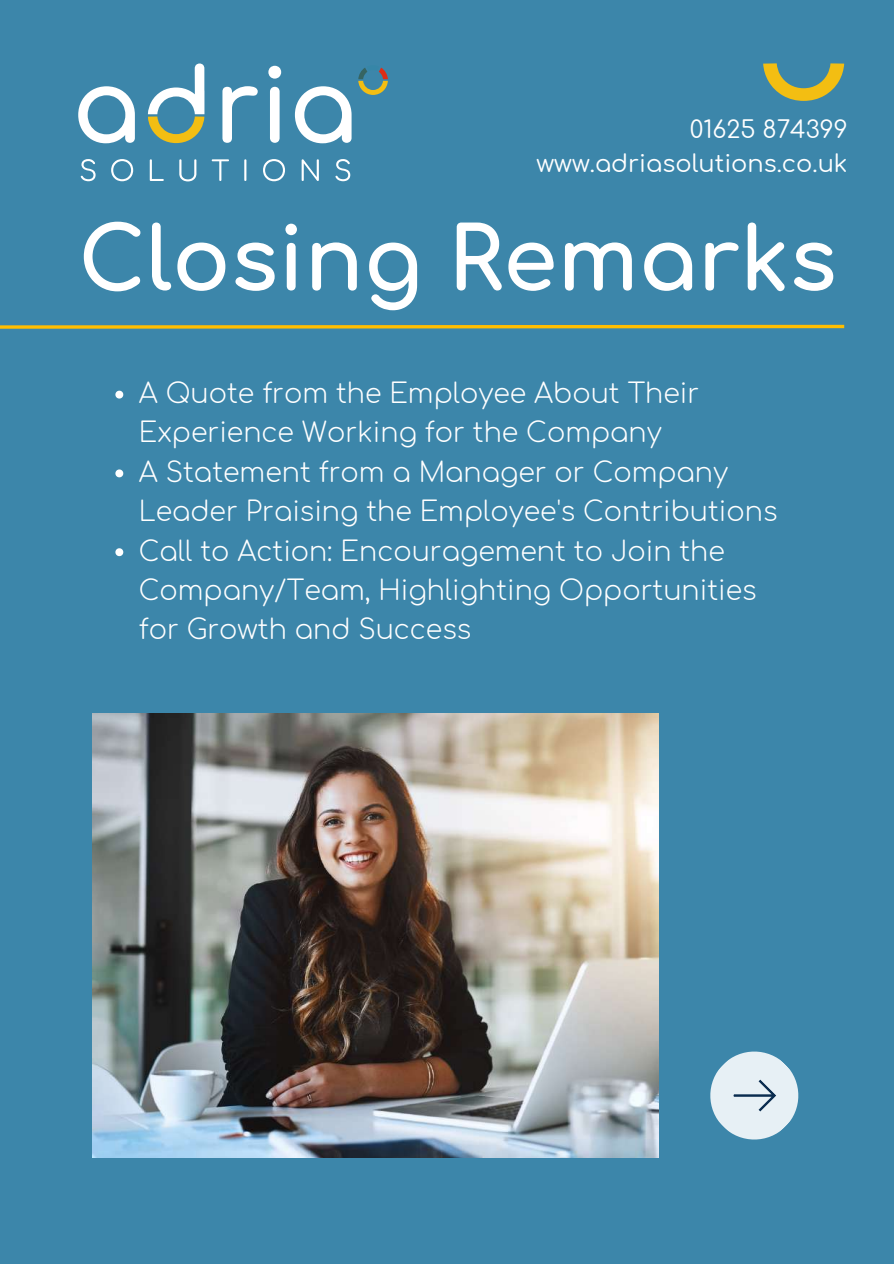
<style>
.page{position:relative;width:894px;height:1264px;background:#fff}
.page>*{position:absolute;margin:0;border:0;box-sizing:border-box;transform-origin:0 0}
.t1{font:700 87px "Comfortaa";color:#fff}
.t2{font:300 27px/39.3px "Comfortaa";color:#fff}
.t3{font:24px/33.8px "Comfortaa";color:#fff;text-align:right}
</style>
<div class="page">
<div style="left:0;top:0;width:893px;height:1263px;background:#3c86aa"></div>
<img style="left:93px;top:713px;width:565px;height:444px">
<svg style="left:115px;top:390px;width:8px;height:8px"></svg>
<svg style="left:115px;top:469px;width:8px;height:8px"></svg>
<svg style="left:115px;top:548px;width:8px;height:8px"></svg>
<svg style="left:0;top:324px;width:845px;height:5px"></svg>
<svg style="left:222px;top:86px;width:36px;height:57px"></svg>
<svg style="left:268px;top:66px;width:13px;height:77px"></svg>
<svg style="left:295px;top:86px;width:56px;height:57px"></svg>
<svg style="left:78px;top:86px;width:57px;height:57px"></svg>
<svg style="left:81px;top:159px;width:15px;height:22px"></svg>
<svg style="left:111px;top:159px;width:22px;height:22px"></svg>
<svg style="left:150px;top:159px;width:14px;height:22px"></svg>
<svg style="left:179px;top:159px;width:17px;height:22px"></svg>
<svg style="left:212px;top:159px;width:17px;height:22px"></svg>
<svg style="left:244px;top:159px;width:2px;height:22px"></svg>
<svg style="left:263px;top:159px;width:22px;height:22px"></svg>
<svg style="left:301px;top:159px;width:18px;height:22px"></svg>
<svg style="left:335px;top:159px;width:15px;height:22px"></svg>
<svg style="left:148px;top:63px;width:56px;height:80px"></svg>
<svg style="left:358px;top:67px;width:30px;height:28px"></svg>
<svg style="left:763px;top:63px;width:81px;height:38px"></svg>
<svg style="left:710px;top:1051px;width:89px;height:89px"></svg>
<p class="t3" style="left:536px;top:113px;width:312px">01625 874399 www.adriasolutions.co.uk</p>
<h1 class="t1" style="left:78px;top:214px;width:759px">Closing Remarks</h1>
<p class="t2" style="left:139px;top:374px;width:640px">A Quote from the Employee About Their Experience Working for the Company<br>A Statement from a Manager or Company Leader Praising the Employee's Contributions Call to Action: Encouragement to Join the Company/Team, Highlighting Opportunities for Growth and Success</p>
</div>
